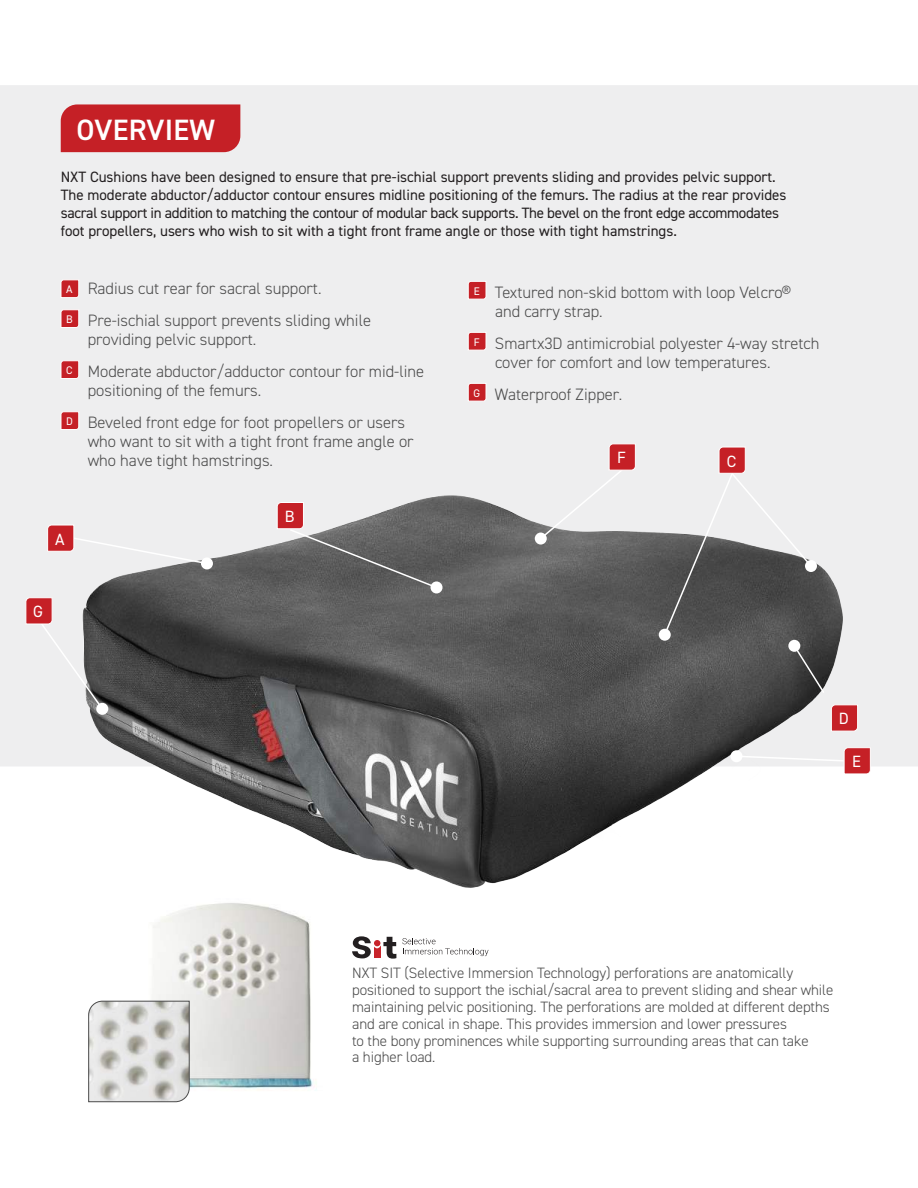
<style>
.page{position:relative;width:918px;height:1188px;background:#fff}
.page>*{position:absolute;margin:0;border:0;box-sizing:border-box;transform-origin:0 0}
.t1{font:600 29.4px "DIN2014";letter-spacing:.01em;color:#fff}
.t2{font:300 16.5px/32.2px "DIN2014";color:#4a4a4a}
.t3{font:16.35px "DIN2014";color:#fff}
.t4{font:15px/18px "DIN2014";color:#231f20}
.t5{font:300 15px/16.8px "DIN2014";letter-spacing:-.005em;color:#4a4a4a}
.s1{font-weight:400;font-size:11.1px;color:#fff}
</style>
<div class="page">
<div style="left:0;top:85px;width:918px;height:681px;background:#eeeeef"></div>
<svg style="left:60px;top:279px;width:19px;height:19px"></svg>
<svg style="left:60px;top:309px;width:19px;height:19px"></svg>
<svg style="left:60px;top:360px;width:19px;height:19px"></svg>
<svg style="left:60px;top:411px;width:19px;height:19px"></svg>
<svg style="left:468px;top:281px;width:19px;height:19px"></svg>
<svg style="left:468px;top:332px;width:19px;height:19px"></svg>
<svg style="left:468px;top:383px;width:19px;height:19px"></svg>
<div style="left:61px;top:104px;width:179px;height:48px;background:#c52026"></div>
<img style="left:26px;top:487px;width:884px;height:472px">
<div style="left:201px;top:557px;width:12px;height:12px;background:#fff;border-radius:50%"></div>
<div style="left:431px;top:581px;width:12px;height:12px;background:#fff;border-radius:50%"></div>
<svg style="left:276px;top:502px;width:162px;height:87px;background:#807979"></svg>
<svg style="left:47px;top:524px;width:162px;height:41px;background:#e9dadb"></svg>
<div style="left:805px;top:560px;width:12px;height:12px;background:#fff;border-radius:50%"></div>
<svg style="left:663px;top:446px;width:150px;height:191px;background:#a09c9d"></svg>
<div style="left:659px;top:629px;width:12px;height:12px;background:#fff;border-radius:50%"></div>
<svg style="left:792px;top:644px;width:34px;height:51px;background:#434343"></svg>
<div style="left:788px;top:640px;width:12px;height:12px;background:#fff;border-radius:50%"></div>
<div style="left:730px;top:750px;width:12px;height:12px;background:#fff;border-radius:50%"></div>
<svg style="left:831px;top:704px;width:27px;height:28px"></svg>
<svg style="left:735px;top:747px;width:136px;height:28px"></svg>
<div style="left:535px;top:533px;width:12px;height:12px;background:#fff;border-radius:50%"></div>
<svg style="left:539px;top:443px;width:97px;height:98px;background:#ded3d5"></svg>
<div style="left:96px;top:703px;width:12px;height:12px;background:#fff;border-radius:50%"></div>
<svg style="left:25px;top:597px;width:79px;height:114px;background:#c5babb"></svg>
<img style="left:100px;top:899px;width:222px;height:204px">
<svg style="left:88px;top:1001px;width:102px;height:101px;background:#d0d0ce"></svg>
<svg style="left:352px;top:936px;width:44px;height:23px"></svg>
<svg style="left:402px;top:938px;width:87px;height:18px"></svg>
<h1 class="t1" style="left:77px;top:110px;width:140px">OVERVIEW</h1>
<p class="t4" style="left:61px;top:168px;width:727px">NXT Cushions have been designed to ensure that pre-ischial support prevents sliding and provides pelvic support.<br>The moderate abductor/adductor contour ensures midline positioning of the femurs. The radius at the rear provides sacral support in addition to matching the contour of modular back supports. The bevel on the front edge accommodates foot propellers, users who wish to sit with a tight front frame angle or those with tight hamstrings.</p>
<p class="t2" style="left:66px;top:272px;width:306px"><span class="s1">A</span> Radius cut rear for sacral support.<br><sup>B</sup> Pre-ischial support prevents sliding while</p>
<p class="t2" style="left:66px;top:323px;width:359px;text-indent:21px">providing pelvic support.<br><sup>C</sup> Moderate abductor/adductor contour for mid-line</p>
<p class="t2" style="left:66px;top:374px;width:341px;text-indent:22px">positioning of the femurs.<br><sup>D</sup> Beveled front edge for foot propellers or users</p>
<p class="t2" style="left:88px;top:432px;width:327px;line-height:18.8px">who want to sit with a tight front frame angle or who have tight hamstrings.</p>
<p class="t3" style="left:55px;top:529px;width:11px">A</p>
<p class="t3" style="left:285px;top:506px;width:11px">B</p>
<p class="t2" style="left:495px;top:283px;width:298px;line-height:18.8px;text-indent:-21px"><sup>E</sup> Textured non-skid bottom with loop Velcro® and carry strap.</p>
<p class="t2" style="left:495px;top:334px;width:326px;line-height:18.8px;text-indent:-21px"><sup>F</sup> Smartx3D antimicrobial polyester 4-way stretch cover for comfort and low temperatures.</p>
<p class="t2" style="left:473px;top:378px;width:150px"><sup>G</sup> Waterproof Zipper.</p>
<p class="t3" style="left:617px;top:448px;width:10px">F</p>
<p class="t3" style="left:727px;top:451px;width:11px">C</p>
<p class="t3" style="left:33px;top:601px;width:11px">G</p>
<p class="t3" style="left:839px;top:708px;width:11px">D</p>
<p class="t3" style="left:852px;top:751px;width:10px">E</p>
<p class="t5" style="left:352px;top:965px;width:483px">NXT SIT (Selective Immersion Technology) perforations are anatomically positioned to support the ischial/sacral area to prevent sliding and shear while maintaining pelvic positioning. The perforations are molded at different depths and are conical in shape. This provides immersion and lower pressures<br>to the bony prominences while supporting surrounding areas that can take<br>a higher load.</p>
</div>
